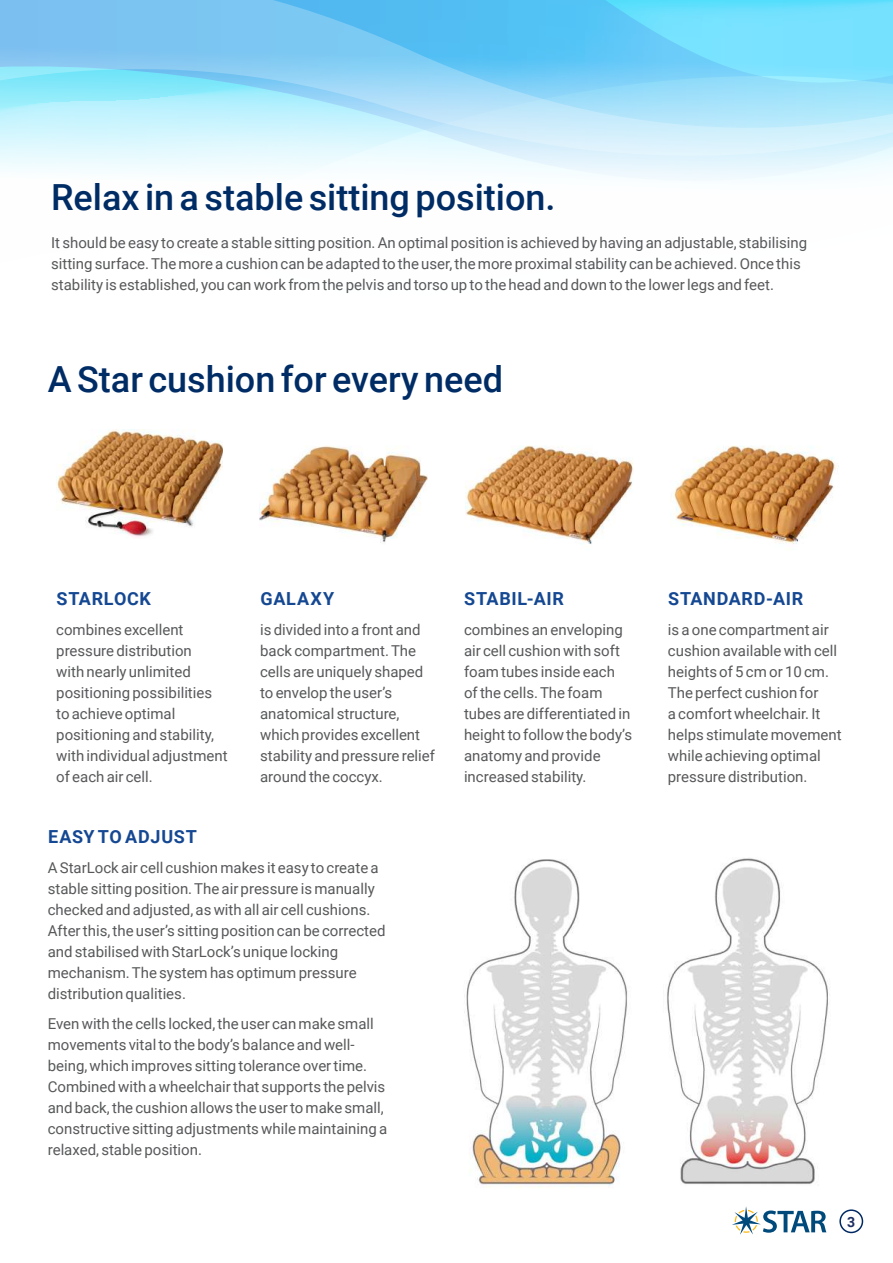
<style>
.page{position:relative;width:893px;height:1263px;background:#fff}
.page>*{position:absolute;margin:0;border:0;box-sizing:border-box;transform-origin:0 0}
.t1{font:500 36px "Roboto";color:#002c65}
.t2{font:700 18px "Roboto";letter-spacing:.04em;color:#154892}
.t3{font:15px/21px "Roboto";color:#57585a}
.t4{font:700 14.1px "Roboto";color:#1e3062}
</style>
<div class="page">
<svg style="left:1px;top:0;width:892px;height:181px;background:#a1e0f9"></svg>
<div style="left:839px;top:1209px;width:24px;height:24px;border:2px solid #002964;border-radius:50%"></div>
<svg style="left:732px;top:1206px;width:94px;height:29px"></svg>
<svg style="left:0;top:0;width:1px;height:169px"></svg>
<img style="left:57px;top:430px;width:165px;height:108px">
<img style="left:260px;top:446px;width:168px;height:97px">
<img style="left:465px;top:445px;width:168px;height:100px">
<img style="left:464px;top:859px;width:164px;height:329px">
<img style="left:667px;top:858px;width:161px;height:326px">
<img style="left:673px;top:445px;width:166px;height:105px">
<h1 class="t1" style="left:51px;top:172px;width:506px">Relax in a stable sitting position.</h1>
<p class="t3" style="left:51px;top:232px;width:757px">It should be easy to create a stable sitting position. An optimal position is achieved by having an adjustable, stabilising sitting surface. The more a cushion can be adapted to the user, the more proximal stability can be achieved. Once this stability is established, you can work from the pelvis and torso up to the head and down to the lower legs and feet.</p>
<h1 class="t1" style="left:48px;top:354px;width:457px">A Star cushion for every need</h1>
<p class="t2" style="left:57px;top:586px;width:96px">STARLOCK</p>
<p class="t3" style="left:56px;top:619px;width:173px">combines excellent pressure distribution<br>with nearly unlimited positioning possibilities to achieve optimal positioning and stability, with individual adjustment of each air cell.</p>
<p class="t2" style="left:260px;top:586px;width:75px">GALAXY</p>
<p class="t3" style="left:260px;top:619px;width:176px">is divided into a front and back compartment. The cells are uniquely shaped to envelop the user’s anatomical structure, which provides excellent stability and pressure relief around the coccyx.</p>
<p class="t2" style="left:48px;top:823px;width:150px">EASY TO ADJUST</p>
<p class="t3" style="left:48px;top:857px;width:339px">A StarLock air cell cushion makes it easy to create a stable sitting position. The air pressure is manually checked and adjusted, as with all air cell cushions.<br>After this, the user’s sitting position can be corrected and stabilised with StarLock’s unique locking mechanism. The system has optimum pressure distribution qualities.</p>
<p class="t3" style="left:48px;top:1013px;width:341px">Even with the cells locked, the user can make small movements vital to the body’s balance and well&shy;being, which improves sitting tolerance over time.<br>Combined with a wheelchair that supports the pelvis and back, the cushion allows the user to make small, constructive sitting adjustments while maintaining a relaxed, stable position.</p>
<p class="t2" style="left:464px;top:586px;width:101px">STABIL-AIR</p>
<p class="t3" style="left:464px;top:619px;width:170px">combines an enveloping air cell cushion with soft foam tubes inside each of the cells. The foam tubes are differentiated in height to follow the body’s anatomy and provide increased stability.</p>
<p class="t2" style="left:668px;top:586px;width:137px">STANDARD-AIR</p>
<p class="t3" style="left:668px;top:619px;width:175px">is a one compartment air cushion available with cell heights of 5 cm or 10 cm.<br>The perfect cushion for<br>a comfort wheelchair. It helps stimulate movement while achieving optimal pressure distribution.</p>
<p class="t4" style="left:847px;top:1212px;width:10px">3</p>
</div>
